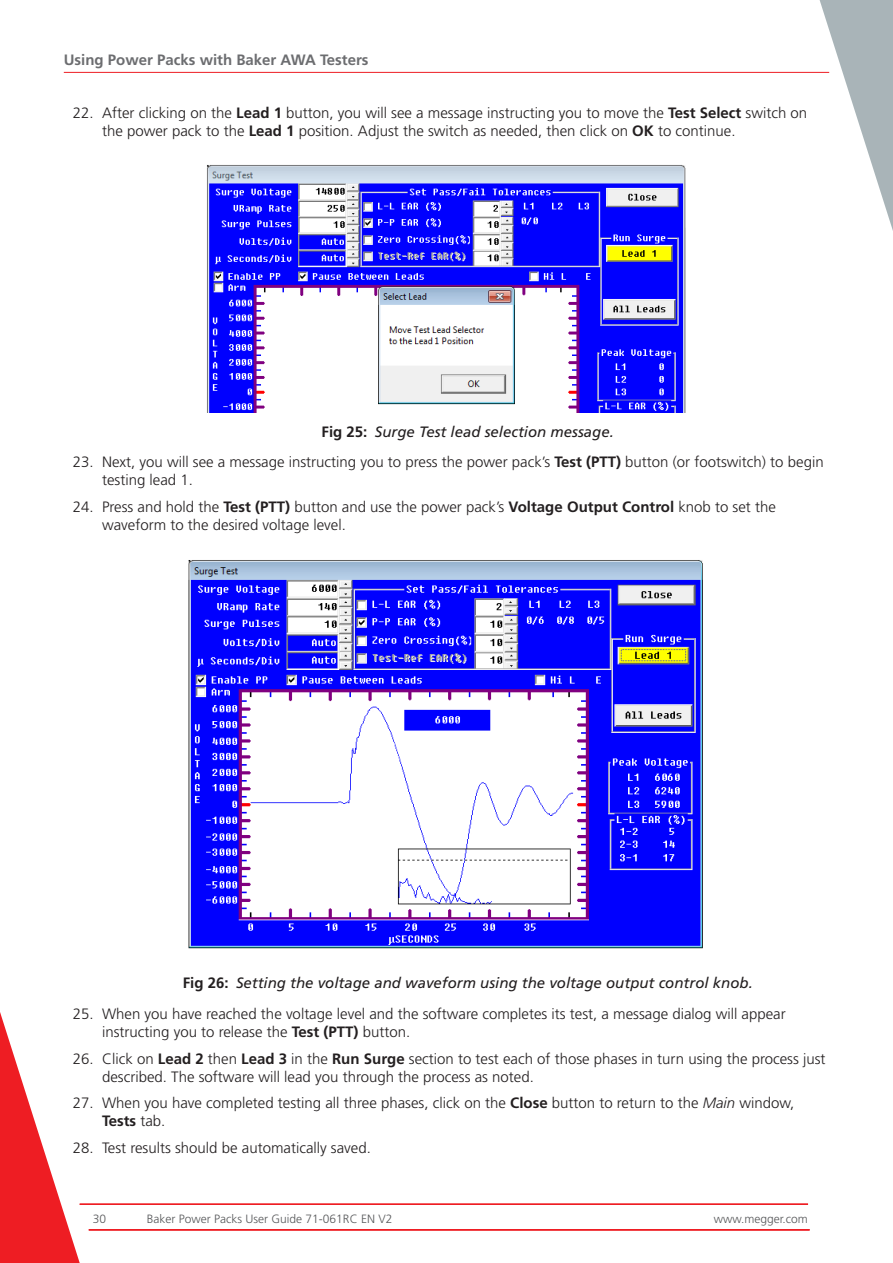
<style>
.page{position:relative;width:893px;height:1263px;background:#fff}
.page>*{position:absolute;margin:0;border:0;box-sizing:border-box;transform-origin:0 0}
.t1{font:300 15px/18px "Frutiger LT Pro";color:#231f20}
.t2{font:italic 15px "Frutiger LT Pro";color:#231f20}
.t3{font:700 15px "Frutiger LT Pro";color:#6c6d70}
.t4{font:300 12px "Frutiger LT Pro";color:#57585a}
.s1{font-weight:700}
.s2{font-weight:700;font-style:normal}
.s3{font-style:italic}
</style>
<div class="page">
<img style="left:207px;top:165px;width:479px;height:248px">
<img style="left:188px;top:560px;width:515px;height:389px">
<svg style="left:0;top:1012px;width:85px;height:251px"></svg>
<svg style="left:812px;top:0;width:81px;height:231px"></svg>
<hr style="left:64px;top:72px;width:765px;height:1px;background:#ee1d23">
<hr style="left:80px;top:1204px;width:728px;height:1px;background:#ee1d23">
<hr style="left:89px;top:1229px;width:721px;height:1px;background:#ee1d23">
<p class="t3" style="left:64px;top:50px;width:306px">Using Power Packs with Baker AWA Testers</p>
<p class="t1" style="left:102px;top:103px;width:707px;text-indent:-29px">22. After clicking on the <span class="s1">Lead 1</span> button, you will see a message instructing you to move the <span class="s1">Test Select</span> switch on the power pack to the <span class="s1">Lead 1</span> position. Adjust the switch as needed, then click on <span class="s1">OK</span> to continue.</p>
<p class="t2" style="left:322px;top:423px;width:294px"><span class="s2">Fig 25:</span> Surge Test lead selection message.</p>
<p class="t1" style="left:102px;top:453px;width:723px;text-indent:-29px">23. Next, you will see a message instructing you to press the power pack’s <span class="s1">Test (PTT)</span> button (or footswitch) to begin testing lead 1.</p>
<p class="t1" style="left:102px;top:498px;width:675px;text-indent:-29px">24. Press and hold the <span class="s1">Test (PTT)</span> button and use the power pack’s <span class="s1">Voltage Output Control</span> knob to set the waveform to the desired voltage level.</p>
<p class="t2" style="left:183px;top:974px;width:572px"><span class="s2">Fig 26:</span> Setting the voltage and waveform using the voltage output control knob.</p>
<p class="t1" style="left:102px;top:1005px;width:685px;text-indent:-29px">25. When you have reached the voltage level and the software completes its test, a message dialog will appear instructing you to release the <span class="s1">Test (PTT)</span> button.</p>
<p class="t1" style="left:102px;top:1049px;width:725px;text-indent:-29px">26. Click on <span class="s1">Lead 2</span> then <span class="s1">Lead 3</span> in the <span class="s1">Run Surge</span> section to test each of those phases in turn using the process just described. The software will lead you through the process as noted.</p>
<p class="t1" style="left:102px;top:1094px;width:694px;text-indent:-29px">27. When you have completed testing all three phases, click on the <span class="s1">Close</span> button to return to the <span class="s3">Main</span> window,<br><span class="s1">Tests</span> tab.</p>
<p class="t1" style="left:73px;top:1138px;width:300px">28. Test results should be automatically saved.</p>
<p class="t4" style="left:93px;top:1212px;width:15px">30</p>
<p class="t4" style="left:147px;top:1212px;width:247px">Baker Power Packs User Guide 71-061RC EN V2</p>
<p class="t4" style="left:714px;top:1212px;width:96px">www.megger.com</p>
</div>
